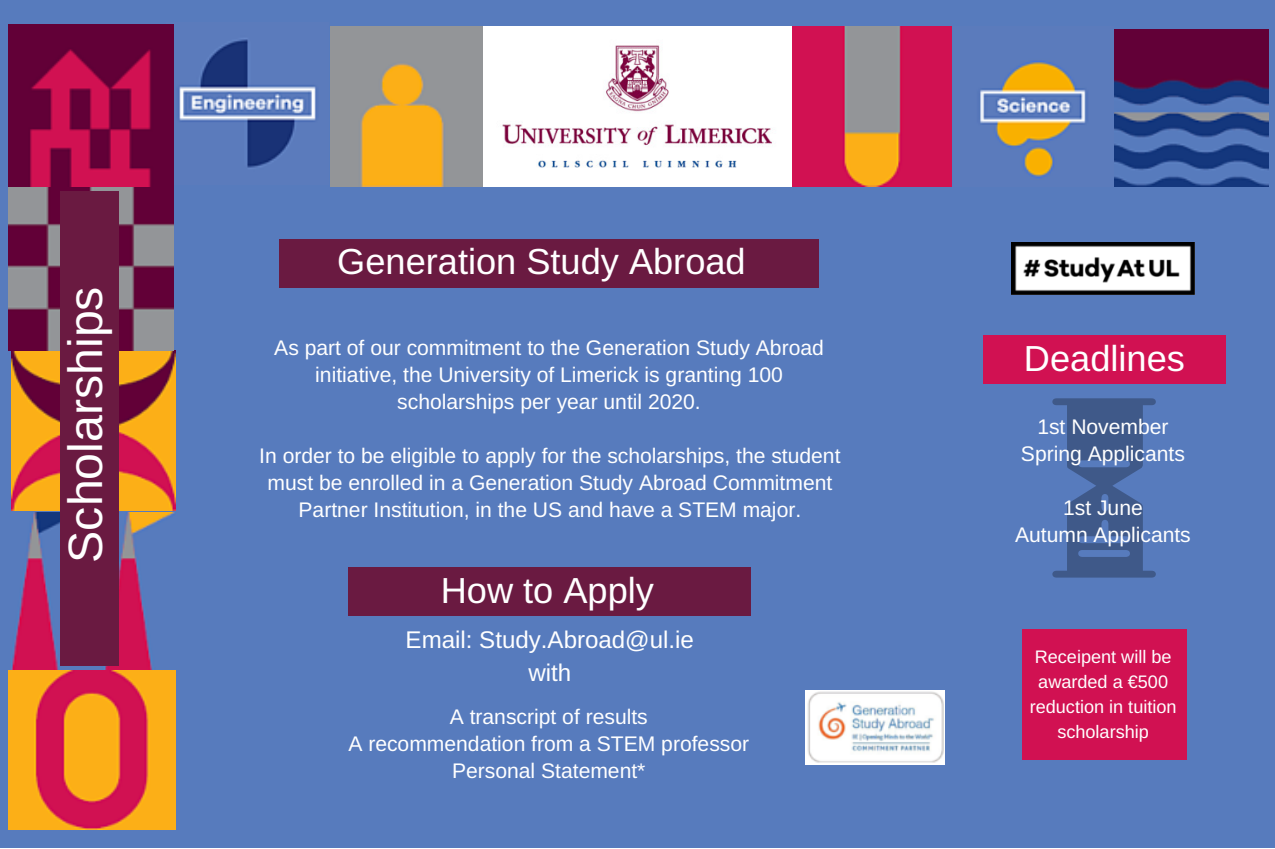
<style>
.page{position:relative;width:1275px;height:849px;background:#fff}
.page>*{position:absolute;margin:0;border:0;box-sizing:border-box;transform-origin:0 0}
.t1{font:48.3px "Arimo";color:#fff}
.t2{font:36.3px "Arimo";color:#fff}
.t3{font:24px/33.6px "Arimo";color:#fff;text-align:center}
.t4{font:21px/27px "Arimo";color:#fff;text-align:center}
.t5{font:18px/24.6px "Arimo";color:#fff;text-align:center}
</style>
<div class="page">
<div style="left:0;top:0;width:1275px;height:848px;background:#577bbd"></div>
<img style="left:331px;top:27px;width:620px;height:160px">
<img style="left:11px;top:513px;width:163px;height:157px">
<img style="left:11px;top:351px;width:164px;height:159px">
<img style="left:9px;top:25px;width:164px;height:326px">
<img style="left:1012px;top:243px;width:182px;height:52px">
<img style="left:1114px;top:29px;width:154px;height:158px">
<img style="left:980px;top:61px;width:106px;height:117px">
<img style="left:805px;top:690px;width:139px;height:75px">
<img style="left:166px;top:24px;width:150px;height:160px">
<div style="left:61px;top:191px;width:58px;height:475px;background:#6a1a41"></div>
<img style="left:9px;top:670px;width:166px;height:160px">
<div style="left:279px;top:239px;width:540px;height:49px;background:#6a1a41"></div>
<svg style="left:1052px;top:398px;width:104px;height:180px"></svg>
<div style="left:983px;top:335px;width:243px;height:49px;background:#d11152"></div>
<div style="left:349px;top:567px;width:402px;height:49px;background:#6a1a41"></div>
<div style="left:1022px;top:630px;width:165px;height:130px;background:#d11152"></div>
<h1 class="t1" style="left:59px;top:563px;width:278px;rotate:-90deg">Scholarships</h1>
<h2 class="t2" style="left:337px;top:241px;width:410px">Generation Study Abroad</h2>
<p class="t4" style="left:274px;top:335px;width:551px">As part of our commitment to the Generation Study Abroad initiative, the University of Limerick is granting 100 scholarships per year until 2020.</p>
<p class="t4" style="left:259px;top:442px;width:583px">In order to be eligible to apply for the scholarships, the student must be enrolled in a Generation Study Abroad Commitment<br>Partner Institution, in the US and have a STEM major.</p>
<h2 class="t2" style="left:441px;top:570px;width:215px">How to Apply</h2>
<p class="t3" style="left:406px;top:622px;width:290px">Email: Study.Abroad@ul.ie with</p>
<p class="t4" style="left:348px;top:703px;width:402px">A transcript of results<br>A recommendation from a STEM professor<br>Personal Statement*</p>
<h2 class="t2" style="left:1024px;top:338px;width:162px">Deadlines</h2>
<p class="t4" style="left:1021px;top:413px;width:166px">1st November<br>Spring Applicants</p>
<p class="t4" style="left:1015px;top:494px;width:177px">1st June<br>Autumn Applicants</p>
<p class="t5" style="left:1030px;top:645px;width:148px">Receipent will be awarded a €500 reduction in tuition scholarship</p>
</div>
